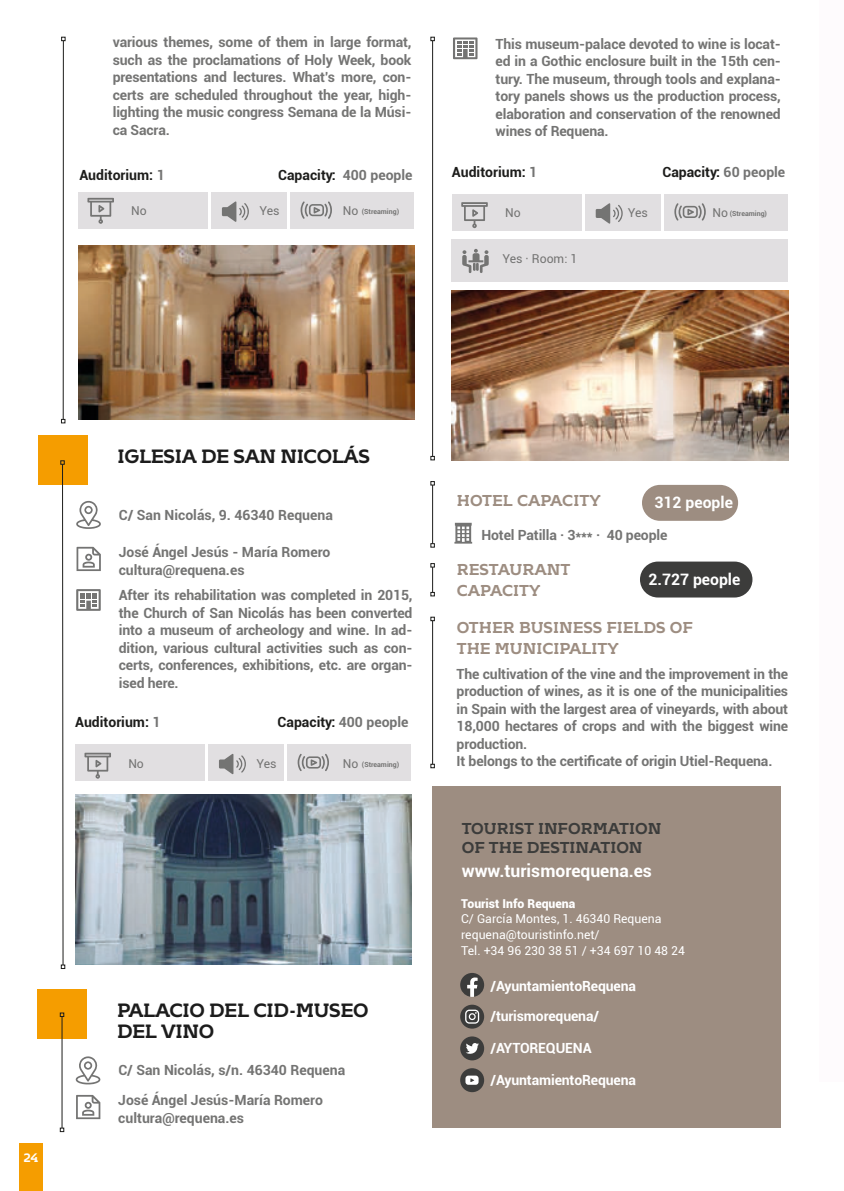
<style>
.page{position:relative;width:844px;height:1191px;background:#fff}
.page>*{position:absolute;margin:0;border:0;box-sizing:border-box;transform-origin:0 0}
.t1{font:700 19.25px/21px "Kontrapunkt Bob";letter-spacing:-.02em;color:#1c1c1c}
.t2{font:700 17.5px "Roboto";color:#fff}
.t3{font:700 15.75px/21px "Kontrapunkt Bob";color:#9d8d81}
.t4{font:700 15.75px/19.2px "Kontrapunkt Bob";color:#3c3c3b}
.t5{font:700 15.75px "Roboto";color:#fff}
.t6{font:700 14px/17.5px "Roboto";letter-spacing:-.01em;color:#747473}
.t7{font:700 14px "Roboto";color:#1d1d1b}
.t8{font:700 14px "Roboto";letter-spacing:-.01em;color:#fff}
.t9{font:12.25px/15.8px "Roboto";color:#fff}
.t10{font:12.25px "Roboto";color:#747473}
.t11{font:900 12.25px "Roboto";color:#fff}
.t12{font:700 12.25px "Kontrapunkt Bob";color:#fff}
.t13{font:700 7px "Roboto";color:#747473}
.s1{color:#747473}
.s2{font-weight:400;font-size:12.25px}
</style>
<div class="page">
<div style="left:19px;top:1143px;width:24px;height:48px;background:#f59d00"></div>
<div style="left:432px;top:786px;width:348px;height:342px;background:#9d8d81"></div>
<svg style="left:460px;top:973px;width:24px;height:24px"></svg>
<svg style="left:460px;top:1004px;width:24px;height:24px"></svg>
<svg style="left:465px;top:1009px;width:14px;height:14px"></svg>
<div style="left:460px;top:1036px;width:24px;height:24px;background:#3c3c3b;border-radius:50%"></div>
<svg style="left:466px;top:1043px;width:12px;height:11px"></svg>
<div style="left:460px;top:1068px;width:24px;height:24px;background:#3c3c3b;border-radius:50%"></div>
<svg style="left:465px;top:1075px;width:13px;height:9px"></svg>
<div style="left:639px;top:561px;width:113px;height:36px;background:#3c3c3b;border-radius:18px"></div>
<div style="left:641px;top:485px;width:97px;height:36px;background:#9d8d81;border-radius:18px"></div>
<hr style="left:432px;top:485px;width:1px;height:58px;background:#1d1d1b">
<svg style="left:430px;top:481px;width:4px;height:4px"></svg>
<svg style="left:430px;top:543px;width:4px;height:4px"></svg>
<svg style="left:430px;top:563px;width:4px;height:33px"></svg>
<hr style="left:432px;top:620px;width:1px;height:144px;background:#1d1d1b">
<svg style="left:430px;top:617px;width:4px;height:4px"></svg>
<svg style="left:430px;top:764px;width:4px;height:4px"></svg>
<div style="left:290px;top:192px;width:123px;height:37px;background:#e1dfe1"></div>
<div style="left:211px;top:192px;width:76px;height:37px;background:#e1dfe1"></div>
<div style="left:78px;top:192px;width:129px;height:37px;background:#e1dfe1"></div>
<svg style="left:87px;top:198px;width:27px;height:26px"></svg>
<svg style="left:222px;top:201px;width:27px;height:21px"></svg>
<svg style="left:300px;top:201px;width:32px;height:18px"></svg>
<img style="left:78px;top:246px;width:336px;height:174px">
<hr style="left:63px;top:41px;width:1px;height:378px;background:#1d1d1b">
<svg style="left:61px;top:37px;width:5px;height:4px"></svg>
<svg style="left:61px;top:419px;width:4px;height:4px"></svg>
<svg style="left:76px;top:547px;width:25px;height:24px"></svg>
<svg style="left:76px;top:500px;width:25px;height:29px"></svg>
<svg style="left:76px;top:589px;width:25px;height:22px"></svg>
<div style="left:38px;top:435px;width:49px;height:50px;background:#f59d00"></div>
<svg style="left:60px;top:460px;width:5px;height:509px"></svg>
<div style="left:287px;top:744px;width:123px;height:37px;background:#e1dfe1"></div>
<div style="left:208px;top:744px;width:76px;height:37px;background:#e1dfe1"></div>
<div style="left:75px;top:744px;width:129px;height:37px;background:#e1dfe1"></div>
<svg style="left:84px;top:752px;width:27px;height:27px"></svg>
<svg style="left:219px;top:754px;width:27px;height:20px"></svg>
<svg style="left:297px;top:754px;width:32px;height:17px"></svg>
<img style="left:75px;top:794px;width:336px;height:170px">
<svg style="left:76px;top:1095px;width:24px;height:24px"></svg>
<svg style="left:75px;top:1056px;width:26px;height:28px"></svg>
<svg style="left:453px;top:37px;width:24px;height:22px"></svg>
<div style="left:37px;top:989px;width:50px;height:50px;background:#f59d00"></div>
<hr style="left:62px;top:1016px;width:1px;height:112px;background:#1d1d1b">
<svg style="left:60px;top:1012px;width:4px;height:5px"></svg>
<svg style="left:60px;top:1127px;width:4px;height:5px"></svg>
<div style="left:664px;top:194px;width:123px;height:37px;background:#e1dfe1"></div>
<div style="left:584px;top:194px;width:76px;height:37px;background:#e1dfe1"></div>
<div style="left:452px;top:194px;width:129px;height:37px;background:#e1dfe1"></div>
<svg style="left:461px;top:202px;width:26px;height:26px"></svg>
<svg style="left:595px;top:203px;width:27px;height:21px"></svg>
<svg style="left:674px;top:203px;width:31px;height:18px"></svg>
<img style="left:452px;top:290px;width:336px;height:170px">
<div style="left:451px;top:239px;width:336px;height:42px;background:#e1dfe1"></div>
<svg style="left:462px;top:249px;width:26px;height:24px"></svg>
<svg style="left:454px;top:523px;width:18px;height:20px"></svg>
<hr style="left:432px;top:41px;width:1px;height:415px;background:#1d1d1b">
<svg style="left:430px;top:37px;width:4px;height:4px"></svg>
<svg style="left:430px;top:456px;width:4px;height:4px"></svg>
<div style="left:819px;top:0;width:24px;height:1081px;background:#fefbfd"></div>
<p class="t6" style="left:113px;top:35px;width:300px;text-align:justify">various themes, some of them in large format, such as the proclamations of Holy Week, book presentations and lectures. Whatís more, con&shy;certs are scheduled throughout the year, high&shy;lighting the music congress Semana de la M˙si&shy;ca Sacra.</p>
<p class="t7" style="left:79px;top:169px;width:87px">Auditorium: <span class="s1">1</span></p>
<p class="t10" style="left:131px;top:205px;width:17px">No</p>
<p class="t10" style="left:259px;top:205px;width:22px">Yes</p>
<p class="t7" style="left:278px;top:169px;width:136px">Capacity: <span class="s1">400 people</span></p>
<p class="t13" style="left:342px;top:209px;width:58px"><span class="s2">No</span> (Streaming)</p>
<p class="t6" style="left:495px;top:36px;width:287px;text-align:justify">This museum-palace devoted to wine is locat&shy;ed in a Gothic enclosure built in the 15th cen&shy;tury. The museum, through tools and explana&shy;tory panels shows us the production process, elaboration and conservation of the renowned wines of Requena.</p>
<p class="t7" style="left:452px;top:166px;width:87px">Auditorium: <span class="s1">1</span></p>
<p class="t7" style="left:662px;top:166px;width:124px">Capacity: <span class="s1">60 people</span></p>
<p class="t13" style="left:712px;top:210px;width:56px"><span class="s2">No</span> (Streaming)</p>
<p class="t10" style="left:502px;top:253px;width:76px">Yes Room: 1</p>
<p class="t10" style="left:505px;top:207px;width:17px">No</p>
<p class="t10" style="left:627px;top:207px;width:22px">Yes</p>
<h1 class="t1" style="left:117px;top:446px;width:254px">IGLESIA DE SAN NICOL£S</h1>
<p class="t6" style="left:119px;top:507px;width:215px">C/ San Nicol·s, 9. 46340 Requena</p>
<p class="t6" style="left:119px;top:544px;width:213px">JosÈ £ngel Jes˙s - MarÌa Romero cultura@requena.es</p>
<p class="t6" style="left:119px;top:587px;width:295px;text-align:justify">After its rehabilitation was completed in 2015, the Church of San Nicol·s has been converted into a museum of archeology and wine. In ad&shy;dition, various cultural activities such as con&shy;certs, conferences, exhibitions, etc. are organ&shy;ised here.</p>
<p class="t7" style="left:75px;top:716px;width:87px">Auditorium: <span class="s1">1</span></p>
<p class="t7" style="left:277px;top:716px;width:132px">Capacity: <span class="s1">400 people</span></p>
<p class="t10" style="left:128px;top:758px;width:17px">No</p>
<p class="t10" style="left:256px;top:758px;width:22px">Yes</p>
<p class="t13" style="left:342px;top:761px;width:58px"><span class="s2">No</span> (Streaming)</p>
<p class="t12" style="left:23px;top:1150px;width:16px">24</p>
<h1 class="t1" style="left:117px;top:1000px;width:253px">PALACIO DEL CID-MUSEO<br>DEL VINO</h1>
<p class="t6" style="left:118px;top:1056px;width:228px;line-height:30.1px">C/ San Nicol·s, s/n. 46340 Requena<br>JosÈ £ngel Jes˙s-MarÌa Romero</p>
<p class="t6" style="left:118px;top:1110px;width:127px">cultura@requena.es</p>
<p class="t3" style="left:456px;top:490px;width:145px">HOTEL CAPACITY</p>
<p class="t6" style="left:481px;top:527px;width:187px">Hotel Patilla 3*** 40 people</p>
<p class="t3" style="left:456px;top:559px;width:115px">RESTAURANT<br>CAPACITY</p>
<p class="t3" style="left:456px;top:617px;width:237px">OTHER BUSINESS FIELDS OF<br>THE MUNICIPALITY</p>
<p class="t6" style="left:456px;top:666px;width:333px">The cultivation of the vine and the improvement in the production of wines, as it is one of the municipalities in Spain with the largest area of vineyards, with about 18,000 hectares of crops and with the biggest wine production.<br>It belongs to the certificate of origin Utiel-Requena.</p>
<p class="t5" style="left:654px;top:495px;width:80px">312 people</p>
<p class="t5" style="left:648px;top:573px;width:93px">2.727 people</p>
<p class="t4" style="left:461px;top:819px;width:201px">TOURIST INFORMATION<br>OF THE DESTINATION</p>
<p class="t2" style="left:461px;top:863px;width:192px">www.turismorequena.es</p>
<p class="t11" style="left:461px;top:898px;width:116px">Tourist Info Requena</p>
<p class="t9" style="left:461px;top:912px;width:225px">C/ GarcÌa Montes, 1. 46340 Requena requena@touristinfo.net/<br>Tel. +34 96 230 38 51 / +34 697 10 48 24</p>
<p class="t8" style="left:490px;top:979px;width:147px">/AyuntamientoRequena</p>
<p class="t8" style="left:490px;top:1010px;width:110px">/turismorequena/</p>
<p class="t8" style="left:490px;top:1041px;width:103px">/AYTOREQUENA</p>
<p class="t8" style="left:490px;top:1073px;width:147px">/AyuntamientoRequena</p>
</div>
